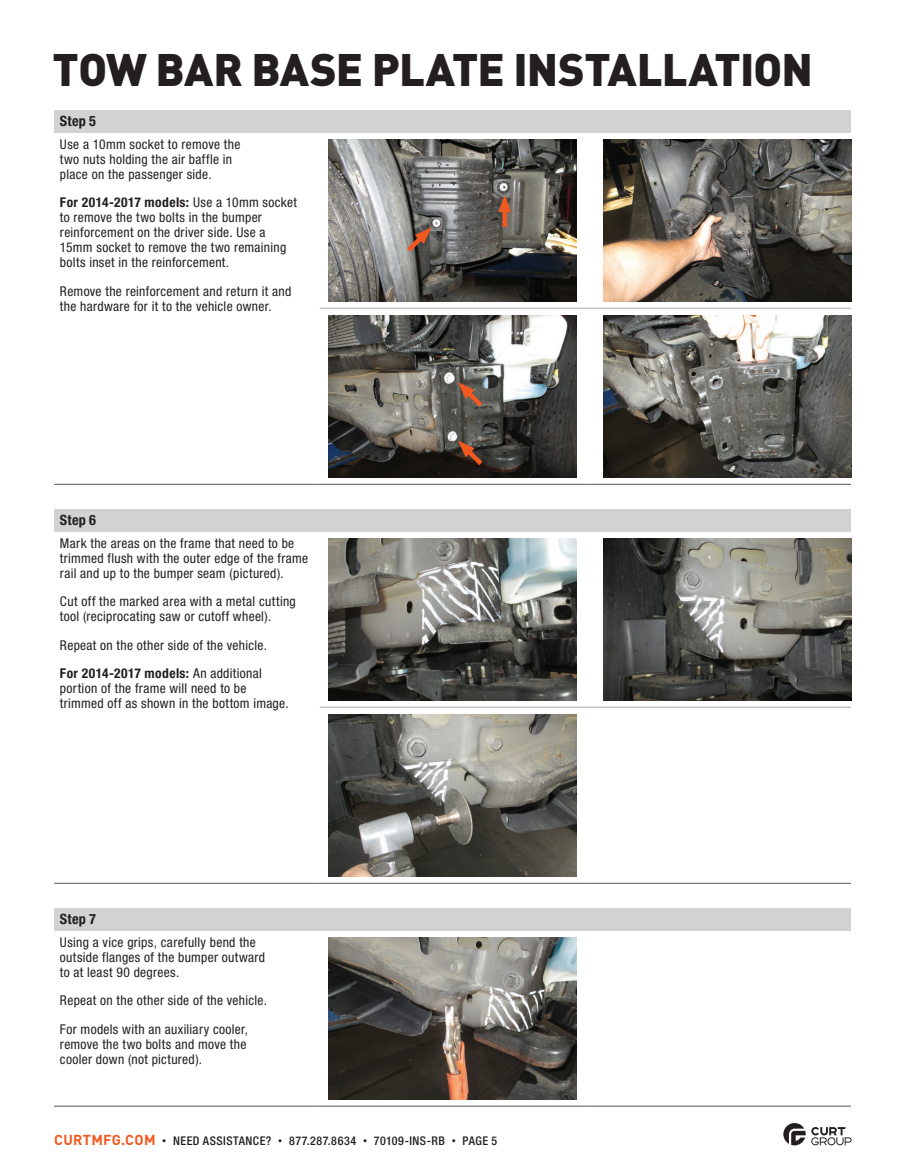
<style>
.page{position:relative;width:905px;height:1175px;background:#fff}
.page>*{position:absolute;margin:0;border:0;box-sizing:border-box;transform-origin:0 0}
.t1{font:900 45px "DINOT";letter-spacing:-.02em;color:#231f20}
.t2{font:700 condensed 14.25px "Helvetica Neue LT Std";letter-spacing:.015em;color:#231f20}
.t3{font:condensed 13.5px/15px "Helvetica Neue LT Std";letter-spacing:.025em;color:#231f20}
.t4{font:500 condensed 12px "Helvetica Neue LT Std";letter-spacing:.04em;color:#231f20}
.s1{font-weight:700}
.s2{font-family:"DINOT";font-weight:700;font-stretch:normal;font-size:14.25px;color:#f15921}
.s3{font-family:"DINOT";font-weight:400;font-stretch:normal;font-size:9px}
</style>
<div class="page">
<svg style="left:783px;top:1123px;width:68px;height:22px"></svg>
<div style="left:54px;top:908px;width:796px;height:22px;background:#d1d2d4"></div>
<hr style="left:54px;top:1105px;width:266px;height:1px;background:#57585a">
<hr style="left:320px;top:1105px;width:265px;height:1px;background:#57585a">
<hr style="left:585px;top:1105px;width:265px;height:1px;background:#57585a">
<img style="left:329px;top:937px;width:247px;height:162px">
<div style="left:54px;top:110px;width:796px;height:22px;background:#d1d2d4"></div>
<hr style="left:320px;top:484px;width:265px;height:1px;background:#57585a">
<hr style="left:585px;top:484px;width:265px;height:1px;background:#57585a">
<hr style="left:320px;top:308px;width:265px;height:1px;background:#a8a9ad">
<hr style="left:585px;top:308px;width:265px;height:1px;background:#a8a9ad">
<hr style="left:54px;top:484px;width:266px;height:1px;background:#57585a">
<img style="left:329px;top:139px;width:247px;height:162px">
<img style="left:603px;top:139px;width:248px;height:162px">
<img style="left:329px;top:315px;width:247px;height:162px">
<img style="left:603px;top:315px;width:248px;height:162px">
<div style="left:54px;top:509px;width:796px;height:22px;background:#d1d2d4"></div>
<hr style="left:320px;top:883px;width:265px;height:1px;background:#57585a">
<hr style="left:585px;top:883px;width:265px;height:1px;background:#57585a">
<hr style="left:320px;top:707px;width:265px;height:1px;background:#a8a9ad">
<hr style="left:585px;top:707px;width:265px;height:1px;background:#a8a9ad">
<hr style="left:54px;top:883px;width:266px;height:1px;background:#57585a">
<img style="left:329px;top:538px;width:247px;height:162px">
<img style="left:603px;top:538px;width:248px;height:162px">
<img style="left:329px;top:714px;width:247px;height:162px">
<svg style="left:402px;top:227px;width:29px;height:29px"></svg>
<div style="left:502px;top:206px;width:5px;height:21px;background:#f15921"></div>
<svg style="left:498px;top:195px;width:13px;height:17px"></svg>
<svg style="left:458px;top:382px;width:29px;height:29px"></svg>
<svg style="left:458px;top:440px;width:29px;height:30px"></svg>
<h1 class="t1" style="left:53px;top:34px;width:762px">TOW BAR BASE PLATE INSTALLATION</h1>
<p class="t2" style="left:60px;top:112px;width:38px">Step 5</p>
<p class="t3" style="left:60px;top:136px;width:182px">Use a 10mm socket to remove the two nuts holding the air baffle in place on the passenger side.</p>
<p class="t3" style="left:60px;top:195px;width:238px"><span class="s1">For 2014-2017 models:</span> Use a 10mm socket to remove the two bolts in the bumper reinforcement on the driver side. Use a 15mm socket to remove the two remaining bolts inset in the reinforcement.</p>
<p class="t3" style="left:60px;top:283px;width:233px">Remove the reinforcement and return it and the hardware for it to the vehicle owner.</p>
<p class="t2" style="left:60px;top:511px;width:38px">Step 6</p>
<p class="t3" style="left:60px;top:535px;width:250px">Mark the areas on the frame that need to be trimmed flush with the outer edge of the frame rail and up to the bumper seam (pictured).</p>
<p class="t3" style="left:60px;top:594px;width:237px">Cut off the marked area with a metal cutting tool (reciprocating saw or cutoff wheel).</p>
<p class="t3" style="left:60px;top:630px;width:208px;line-height:28.5px">Repeat on the other side of the vehicle.<br><span class="s1">For 2014-2017 models:</span> An additional</p>
<p class="t3" style="left:60px;top:681px;width:230px">portion of the frame will need to be trimmed off as shown in the bottom image.</p>
<p class="t2" style="left:60px;top:910px;width:38px">Step 7</p>
<p class="t3" style="left:60px;top:934px;width:207px">Using a vice grips, carefully bend the outside flanges of the bumper outward to at least 90 degrees.</p>
<p class="t3" style="left:60px;top:986px;width:208px;line-height:28.5px">Repeat on the other side of the vehicle.<br>For models with an auxiliary cooler,</p>
<p class="t3" style="left:60px;top:1036px;width:188px">remove the two bolts and move the cooler down (not pictured).</p>
<p class="t4" style="left:54px;top:1133px;width:444px"><span class="s2">CURTMFG.COM</span> <span class="s3">•</span> NEED ASSISTANCE? <span class="s3">•</span> 877.287.8634 <span class="s3">•</span> 70109-INS-RB <span class="s3">•</span> PAGE 5</p>
</div>
